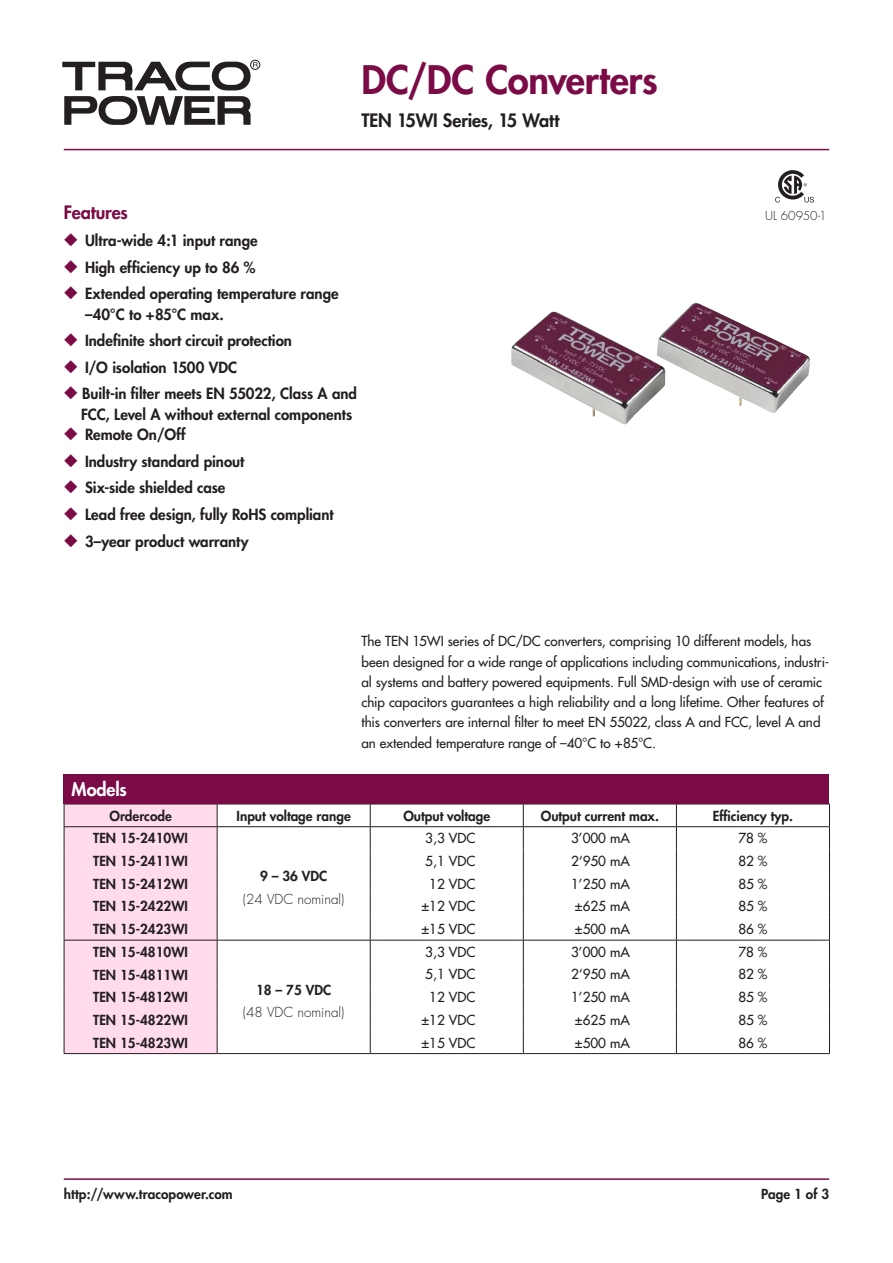
<style>
.page{position:relative;width:893px;height:1263px;background:#fff}
.page>*{position:absolute;margin:0;border:0;box-sizing:border-box;transform-origin:0 0}
.t1{font:800 38.25px "Futura";letter-spacing:-.005em;color:#7b0b46}
.t2{font:800 18px "Futura";letter-spacing:-.01em;color:#231f20}
.Features_Heavy{font:800 18px "Futura";letter-spacing:-.01em;color:#7b0b46}
.t3{font:800 18px "Futura";letter-spacing:-.005em;color:#fff}
.Features_Heavy-2{font:800 15px/20.2px "Futura";color:#231f20}
.Tabelle_Heavy{font:800 15px/20.2px "Futura";color:#231f20}
.Text_medium{font:13.5px/20.2px "Futura";color:#231f20}
.Tabelle_Heavy-2{font:800 13.5px "Futura";color:#231f20}
.Tabelle_Heavy-3{font:13.5px "Futura";color:#231f20}
.Tabelle_Heavy-4{font:300 13.5px "Futura";color:#231f20}
.Text_light{font:300 12px "Futura";letter-spacing:.01em;color:#231f20}
.s1{color:#7b0b46}
</style>
<div class="page">
<div style="left:250px;top:60px;width:10px;height:10px;border:1px solid #231f20;border-radius:50%"></div>
<svg style="left:64px;top:96px;width:187px;height:29px"></svg>
<svg style="left:62px;top:62px;width:196px;height:28px"></svg>
<hr style="left:64px;top:1178px;width:765px;height:2px;background:#7b0b46">
<hr style="left:64px;top:149px;width:765px;height:1px;background:#7b0b46">
<hr style="left:217px;top:804px;width:153px;height:1px;background:#231f20">
<hr style="left:370px;top:804px;width:153px;height:1px;background:#231f20">
<hr style="left:523px;top:804px;width:153px;height:1px;background:#231f20">
<hr style="left:676px;top:804px;width:154px;height:1px;background:#231f20">
<hr style="left:217px;top:826px;width:153px;height:1px;background:#231f20">
<hr style="left:370px;top:826px;width:153px;height:1px;background:#231f20">
<hr style="left:523px;top:826px;width:153px;height:1px;background:#231f20">
<hr style="left:676px;top:826px;width:154px;height:1px;background:#231f20">
<hr style="left:217px;top:940px;width:153px;height:1px;background:#231f20">
<hr style="left:370px;top:940px;width:153px;height:1px;background:#231f20">
<hr style="left:523px;top:940px;width:153px;height:1px;background:#231f20">
<hr style="left:676px;top:940px;width:154px;height:1px;background:#231f20">
<div style="left:64px;top:804px;width:154px;height:249px;background:#ffdbed"></div>
<svg style="left:370px;top:804px;width:1px;height:249px"></svg>
<svg style="left:523px;top:804px;width:1px;height:249px"></svg>
<svg style="left:676px;top:804px;width:1px;height:249px"></svg>
<svg style="left:829px;top:804px;width:1px;height:249px"></svg>
<hr style="left:64px;top:1053px;width:153px;height:1px;background:#231f20">
<hr style="left:217px;top:1053px;width:153px;height:1px;background:#231f20">
<hr style="left:370px;top:1053px;width:153px;height:1px;background:#231f20">
<hr style="left:523px;top:1053px;width:153px;height:1px;background:#231f20">
<hr style="left:676px;top:1053px;width:154px;height:1px;background:#231f20">
<div style="left:64px;top:774px;width:765px;height:30px;background:#7b0b46"></div>
<img style="left:511px;top:303px;width:299px;height:122px">
<svg style="left:775px;top:170px;width:39px;height:33px"></svg>
<p class="t1" style="left:361px;top:56px;width:298px">DC/DC Converters</p>
<p class="t2" style="left:361px;top:109px;width:199px">TEN 15WI Series, 15 Watt</p>
<p class="Features_Heavy" style="left:64px;top:201px;width:66px">Features</p>
<p class="Features_Heavy-2" style="left:64px;top:230px;width:195px"><span class="s1">◆</span> Ultra-wide 4:1 input range</p>
<p class="Features_Heavy-2" style="left:64px;top:257px;width:193px"><span class="s1">◆</span> High efficiency up to 86 %</p>
<p class="Features_Heavy-2" style="left:85px;top:284px;width:255px;text-indent:-21px"><span class="s1">◆</span> Extended operating temperature range –40°C to +85°C max.</p>
<p class="Features_Heavy-2" style="left:64px;top:331px;width:230px"><span class="s1">◆</span> Indefinite short circuit protection</p>
<p class="Features_Heavy-2" style="left:64px;top:357px;width:175px"><span class="s1">◆</span> I/O isolation 1500 VDC</p>
<p class="Tabelle_Heavy" style="left:81px;top:384px;width:277px;text-indent:-17px"><span class="s1">◆</span> Built-in filter meets EN 55022, Class A and<br>FCC, Level A without external components</p>
<p class="Features_Heavy-2" style="left:64px;top:424px;width:124px"><span class="s1">◆</span> Remote On/Off</p>
<p class="Features_Heavy-2" style="left:64px;top:451px;width:182px"><span class="s1">◆</span> Industry standard pinout</p>
<p class="Features_Heavy-2" style="left:64px;top:478px;width:163px"><span class="s1">◆</span> Six-side shielded case</p>
<p class="Features_Heavy-2" style="left:64px;top:504px;width:271px"><span class="s1">◆</span> Lead free design, fully RoHS compliant</p>
<p class="Features_Heavy-2" style="left:64px;top:531px;width:186px"><span class="s1">◆</span> 3–year product warranty</p>
<p class="Text_light" style="left:765px;top:208px;width:63px">UL 60950-1</p>
<p class="t3" style="left:72px;top:778px;width:57px">Models</p>
<p class="Text_medium" style="left:361px;top:631px;width:451px">The TEN 15WI series of DC/DC converters, comprising 10 different models, has</p>
<p class="Text_medium" style="left:361px;top:651px;width:469px">been designed for a wide range of applications including communications, industri&shy;al systems and battery powered equipments. Full SMD-design with use of ceramic</p>
<p class="Text_medium" style="left:361px;top:692px;width:464px">chip capacitors guarantees a high reliability and a long lifetime. Other features of</p>
<p class="Text_medium" style="left:361px;top:712px;width:461px">this converters are internal filter to meet EN 55022, class A and FCC, level A and</p>
<p class="Text_medium" style="left:361px;top:732px;width:296px">an extended temperature range of –40°C to +85°C.</p>
<p class="Tabelle_Heavy-2" style="left:109px;top:807px;width:64px">Ordercode</p>
<p class="Tabelle_Heavy-2" style="left:237px;top:807px;width:116px">Input voltage range</p>
<p class="Tabelle_Heavy-2" style="left:403px;top:807px;width:88px">Output voltage</p>
<p class="Tabelle_Heavy-2" style="left:541px;top:807px;width:120px">Output current max.</p>
<p class="Tabelle_Heavy-2" style="left:713px;top:807px;width:82px">Efficiency typ.</p>
<p class="Tabelle_Heavy-2" style="left:93px;top:830px;width:96px">TEN 15-2410WI</p>
<p class="Tabelle_Heavy-3" style="left:425px;top:830px;width:51px">3,3 VDC</p>
<p class="Tabelle_Heavy-3" style="left:571px;top:830px;width:60px">3’000 mA</p>
<p class="Tabelle_Heavy-3" style="left:738px;top:830px;width:31px">78 %</p>
<p class="Tabelle_Heavy-2" style="left:93px;top:852px;width:96px">TEN 15-2411WI</p>
<p class="Tabelle_Heavy-3" style="left:425px;top:852px;width:51px">5,1 VDC</p>
<p class="Tabelle_Heavy-3" style="left:571px;top:852px;width:60px">2‘950 mA</p>
<p class="Tabelle_Heavy-3" style="left:738px;top:852px;width:31px">82 %</p>
<p class="Tabelle_Heavy-2" style="left:93px;top:875px;width:96px">TEN 15-2412WI</p>
<p class="Tabelle_Heavy-2" style="left:260px;top:868px;width:69px">9 – 36 VDC</p>
<p class="Tabelle_Heavy-3" style="left:429px;top:875px;width:48px">12 VDC</p>
<p class="Tabelle_Heavy-3" style="left:571px;top:875px;width:60px">1’250 mA</p>
<p class="Tabelle_Heavy-3" style="left:738px;top:875px;width:31px">85 %</p>
<p class="Tabelle_Heavy-2" style="left:93px;top:898px;width:96px">TEN 15-2422WI</p>
<p class="Tabelle_Heavy-4" style="left:243px;top:890px;width:103px">(24 VDC nominal)</p>
<p class="Tabelle_Heavy-3" style="left:421px;top:898px;width:55px">±12 VDC</p>
<p class="Tabelle_Heavy-3" style="left:575px;top:898px;width:56px">±625 mA</p>
<p class="Tabelle_Heavy-3" style="left:738px;top:898px;width:31px">85 %</p>
<p class="Tabelle_Heavy-2" style="left:93px;top:921px;width:96px">TEN 15-2423WI</p>
<p class="Tabelle_Heavy-3" style="left:421px;top:921px;width:55px">±15 VDC</p>
<p class="Tabelle_Heavy-3" style="left:575px;top:921px;width:56px">±500 mA</p>
<p class="Tabelle_Heavy-3" style="left:738px;top:921px;width:31px">86 %</p>
<p class="Tabelle_Heavy-2" style="left:93px;top:943px;width:96px">TEN 15-4810WI</p>
<p class="Tabelle_Heavy-3" style="left:425px;top:943px;width:51px">3,3 VDC</p>
<p class="Tabelle_Heavy-3" style="left:571px;top:943px;width:60px">3’000 mA</p>
<p class="Tabelle_Heavy-3" style="left:738px;top:943px;width:31px">78 %</p>
<p class="Tabelle_Heavy-2" style="left:93px;top:966px;width:96px">TEN 15-4811WI</p>
<p class="Tabelle_Heavy-3" style="left:425px;top:966px;width:51px">5,1 VDC</p>
<p class="Tabelle_Heavy-3" style="left:571px;top:966px;width:60px">2‘950 mA</p>
<p class="Tabelle_Heavy-3" style="left:738px;top:966px;width:31px">82 %</p>
<p class="Tabelle_Heavy-2" style="left:93px;top:989px;width:96px">TEN 15-4812WI</p>
<p class="Tabelle_Heavy-2" style="left:256px;top:981px;width:77px">18 – 75 VDC</p>
<p class="Tabelle_Heavy-3" style="left:429px;top:989px;width:48px">12 VDC</p>
<p class="Tabelle_Heavy-3" style="left:571px;top:989px;width:60px">1’250 mA</p>
<p class="Tabelle_Heavy-3" style="left:738px;top:989px;width:31px">85 %</p>
<p class="Tabelle_Heavy-2" style="left:93px;top:1011px;width:96px">TEN 15-4822WI</p>
<p class="Tabelle_Heavy-4" style="left:243px;top:1004px;width:103px">(48 VDC nominal)</p>
<p class="Tabelle_Heavy-3" style="left:421px;top:1011px;width:55px">±12 VDC</p>
<p class="Tabelle_Heavy-3" style="left:575px;top:1011px;width:56px">±625 mA</p>
<p class="Tabelle_Heavy-3" style="left:738px;top:1011px;width:31px">85 %</p>
<p class="Tabelle_Heavy-2" style="left:93px;top:1034px;width:96px">TEN 15-4823WI</p>
<p class="Tabelle_Heavy-3" style="left:421px;top:1034px;width:55px">±15 VDC</p>
<p class="Tabelle_Heavy-3" style="left:575px;top:1034px;width:56px">±500 mA</p>
<p class="Tabelle_Heavy-3" style="left:738px;top:1034px;width:31px">86 %</p>
<p class="Tabelle_Heavy-2" style="left:64px;top:1185px;width:170px">http://www.tracopower.com</p>
<p class="Tabelle_Heavy-2" style="left:761px;top:1185px;width:69px">Page 1 of 3</p>
</div>
